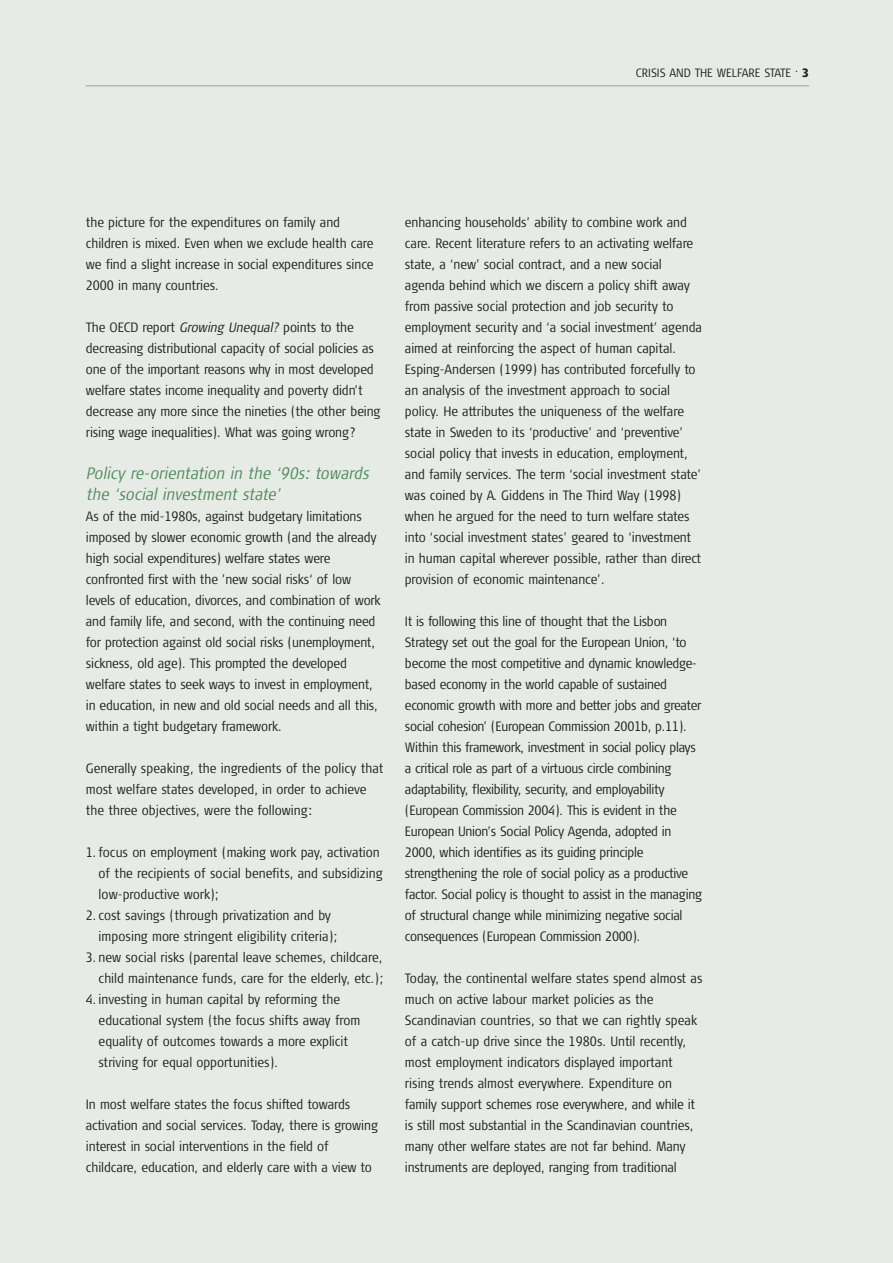
<style>
.page{position:relative;width:893px;height:1263px;background:#fff}
.page>*{position:absolute;margin:0;border:0;box-sizing:border-box;transform-origin:0 0}
.t1{font:italic 300 16.5px/21px "Signa Cond Column";color:#508c5e}
.t2{font:300 13.5px/21px "Signa Cond Column";letter-spacing:-.01em;color:#231f20}
.t3{font:300 12px "Signa Cond Column";color:#231f20}
.s1{font-weight:900}
.s2{font-style:italic}
</style>
<div class="page">
<div style="left:0;top:0;width:893px;height:1262px;background:#e6ebe5"></div>
<hr style="left:86px;top:85px;width:723px;height:1px;background:#9d9fa1">
<p class="t3" style="left:635px;top:68px;width:175px">CRISIS AND THE WELFARE STATE . <span class="s1">3</span></p>
<p class="t2" style="left:86px;top:212px;width:289px">the picture for the expenditures on family and children is mixed. Even when we exclude health care we find a slight increase in social expenditures since 2000 in many countries.</p>
<p class="t2" style="left:86px;top:317px;width:296px">The OECD report <span class="s2">Growing Unequal?</span> points to the decreasing distributional capacity of social policies as one of the important reasons why in most developed welfare states income inequality and poverty didn’t decrease any more since the nineties (the other being rising wage inequalities). What was going wrong?</p>
<p class="t1" style="left:86px;top:464px;width:284px">Policy re-orientation in the ‘90s: towards the ‘social investment state’</p>
<p class="t2" style="left:86px;top:506px;width:296px">As of the mid-1980s, against budgetary limitations imposed by slower economic growth (and the already high social expenditures) welfare states were confronted first with the ’new social risks‘ of low levels of education, divorces, and combination of work and family life, and second, with the continuing need for protection against old social risks (unemployment, sickness, old age). This prompted the developed welfare states to seek ways to invest in employment, in education, in new and old social needs and all this, within a tight budgetary framework.</p>
<p class="t2" style="left:86px;top:758px;width:299px">Generally speaking, the ingredients of the policy that most welfare states developed, in order to achieve the three objectives, were the following:</p>
<p class="t2" style="left:86px;top:842px;width:295px">1.focus on employment (making work pay, activation</p>
<p class="t2" style="left:99px;top:863px;width:285px">of the recipients of social benefits, and subsidizing</p>
<p class="t2" style="left:99px;top:884px;width:121px">low-productive work);</p>
<p class="t2" style="left:86px;top:905px;width:247px">2.cost savings (through privatization and by</p>
<p class="t2" style="left:99px;top:926px;width:240px">imposing more stringent eligibility criteria);</p>
<p class="t2" style="left:86px;top:947px;width:298px">3.new social risks (parental leave schemes, childcare,</p>
<p class="t2" style="left:99px;top:968px;width:286px">child maintenance funds, care for the elderly, etc.);</p>
<p class="t2" style="left:86px;top:989px;width:256px">4.investing in human capital by reforming the</p>
<p class="t2" style="left:99px;top:1010px;width:263px">educational system (the focus shifts away from</p>
<p class="t2" style="left:99px;top:1031px;width:251px">equality of outcomes towards a more explicit</p>
<p class="t2" style="left:99px;top:1052px;width:181px">striving for equal opportunities).</p>
<p class="t2" style="left:86px;top:1094px;width:293px">In most welfare states the focus shifted towards activation and social services. Today, there is growing interest in social interventions in the field of childcare, education, and elderly care with a view to</p>
<p class="t2" style="left:405px;top:212px;width:298px">enhancing households’ ability to combine work and care. Recent literature refers to an activating welfare state, a ‘new’ social contract, and a new social agenda behind which we discern a policy shift away from passive social protection and job security to employment security and ‘a social investment’ agenda aimed at reinforcing the aspect of human capital.<br>Esping-Andersen (1999) has contributed forcefully to an analysis of the investment approach to social policy. He attributes the uniqueness of the welfare state in Sweden to its ‘productive’ and ‘preventive’ social policy that invests in education, employment, and family services. The term ‘social investment state’ was coined by A. Giddens in The Third Way (1998) when he argued for the need to turn welfare states into ‘social investment states’ geared to ‘investment in human capital wherever possible, rather than direct provision of economic maintenance’.</p>
<p class="t2" style="left:405px;top:611px;width:298px">It is following this line of thought that the Lisbon Strategy set out the goal for the European Union, ‘to become the most competitive and dynamic knowledge&shy;based economy in the world capable of sustained economic growth with more and better jobs and greater social cohesion’ (European Commission 2001b, p.11).<br>Within this framework, investment in social policy plays a critical role as part of a virtuous circle combining adaptability, flexibility, security, and employability (European Commission 2004). This is evident in the European Union’s Social Policy Agenda, adopted in 2000, which identifies as its guiding principle strengthening the role of social policy as a productive factor. Social policy is thought to assist in the managing of structural change while minimizing negative social consequences (European Commission 2000).</p>
<p class="t2" style="left:405px;top:968px;width:299px">Today, the continental welfare states spend almost as much on active labour market policies as the Scandinavian countries, so that we can rightly speak of a catch-up drive since the 1980s. Until recently, most employment indicators displayed important rising trends almost everywhere. Expenditure on family support schemes rose everywhere, and while it is still most substantial in the Scandinavian countries, many other welfare states are not far behind. Many instruments are deployed, ranging from traditional</p>
</div>
